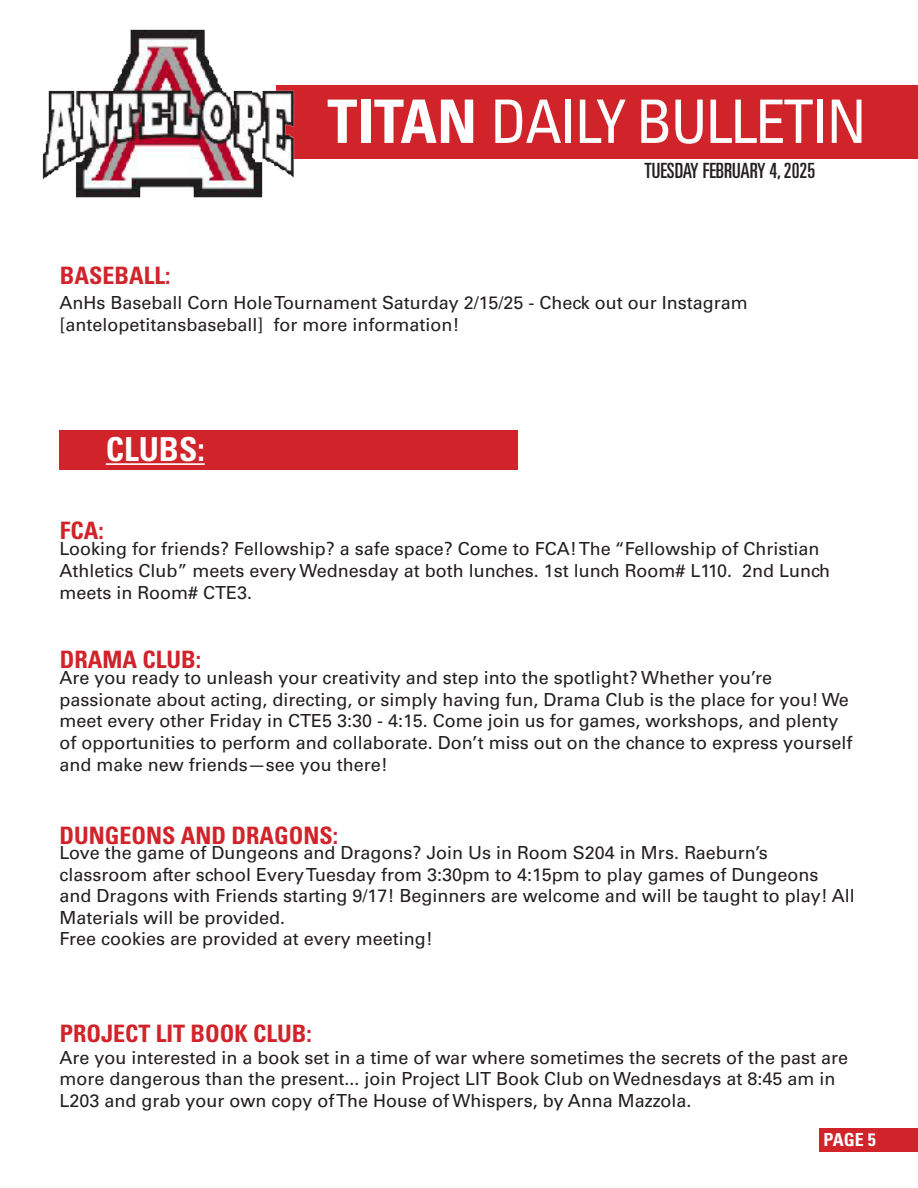
<style>
.page{position:relative;width:918px;height:1188px;background:#fff}
.page>*{position:absolute;margin:0;border:0;box-sizing:border-box;transform-origin:0 0}
.t1{font:condensed 60px "Univers LT Std";letter-spacing:-.03em;color:#fff}
.t2{font:700 condensed 33px "Univers LT Std";color:#fff}
.t3{font:700 condensed 24px "Univers LT Std";color:#d1232a}
.t4{font:ultra-condensed 21px "Univers LT Std";color:#231f20}
.t5{font:18px/21.6px "Univers LT Std";color:#231f20}
.t6{font:700 condensed 18px "Univers LT Std";color:#fff}
.s1{font-weight:700}
</style>
<div class="page">
<div style="left:276px;top:85px;width:642px;height:73px;background:#d1232a"></div>
<img style="left:42px;top:29px;width:271px;height:169px">
<div style="left:819px;top:1128px;width:99px;height:24px;background:#d1232a"></div>
<div style="left:59px;top:430px;width:459px;height:40px;background:#d1232a"></div>
<hr style="left:106px;top:463px;width:99px;height:2px;background:#fff">
<p class="t1" style="left:327px;top:84px;width:541px"><span class="s1">TITAN</span> DAILY BULLETIN</p>
<p class="t3" style="left:60px;top:261px;width:112px">BASEBALL:</p>
<p class="t4" style="left:644px;top:159px;width:172px">TUESDAY FEBRUARY 4, 2025</p>
<p class="t5" style="left:59px;top:292px;width:690px">AnHs Baseball Corn Hole Tournament Saturday 2/15/25 - Check out our Instagram [antelopetitansbaseball] for more information!</p>
<p class="t2" style="left:106px;top:429px;width:101px">CLUBS:</p>
<p class="t3" style="left:60px;top:516px;width:45px">FCA:</p>
<p class="t5" style="left:59px;top:538px;width:772px">Looking for friends? Fellowship? a safe space? Come to FCA! The “Fellowship of Christian<br>Athletics Club” meets every Wednesday at both lunches. 1st lunch Room# L110. 2nd Lunch meets in Room# CTE3.</p>
<p class="t3" style="left:60px;top:645px;width:143px">DRAMA CLUB:</p>
<p class="t5" style="left:59px;top:667px;width:795px">Are you ready to unleash your creativity and step into the spotlight? Whether you’re passionate about acting, directing, or simply having fun, Drama Club is the place for you! We meet every other Friday in CTE5 3:30 - 4:15. Come join us for games, workshops, and plenty of opportunities to perform and collaborate. Don’t miss out on the chance to express yourself and make new friends—see you there!</p>
<p class="t3" style="left:59px;top:820px;width:280px">DUNGEONS AND DRAGONS:</p>
<p class="t5" style="left:59px;top:842px;width:797px">Love the game of Dungeons and Dragons? Join Us in Room S204 in Mrs. Raeburn’s classroom after school Every Tuesday from 3:30pm to 4:15pm to play games of Dungeons and Dragons with Friends starting 9/17! Beginners are welcome and will be taught to play! All Materials will be provided.</p>
<p class="t5" style="left:59px;top:928px;width:375px">Free cookies are provided at every meeting!</p>
<p class="t3" style="left:60px;top:1019px;width:254px">PROJECT LIT BOOK CLUB:</p>
<p class="t5" style="left:59px;top:1047px;width:790px">Are you interested in a book set in a time of war where sometimes the secrets of the past are more dangerous than the present... join Project LIT Book Club on Wednesdays at 8:45 am in<br>L203 and grab your own copy of The House of Whispers, by Anna Mazzola.</p>
<p class="t6" style="left:824px;top:1129px;width:54px">PAGE 5</p>
</div>
